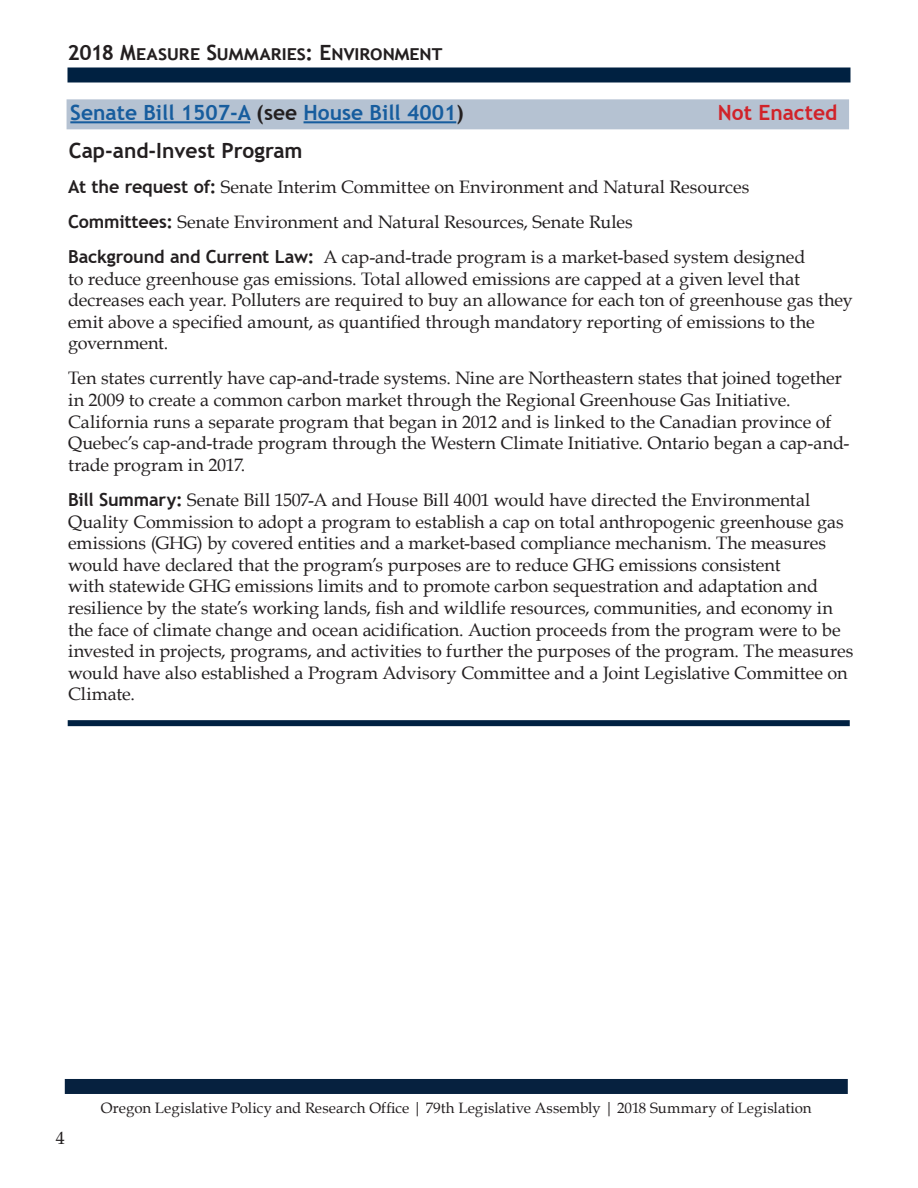
<style>
.page{position:relative;width:918px;height:1188px;background:#fff}
.page>*{position:absolute;margin:0;border:0;box-sizing:border-box;transform-origin:0 0}
.Bill_Title{font:700 21px "Trebuchet MS";color:#175d9e}
.Committee_Name{font:700 21px "Trebuchet MS";color:#231f20}
.Bill_Title-2{font:700 21px "Trebuchet MS";color:#231f20}
.Bill_Title-3{font:700 21px "Trebuchet MS";color:#d1232a}
.t1{font:18px/21.6px "Book Antiqua";color:#231f20}
.t2{font:15px "Book Antiqua";letter-spacing:.005em;color:#231f20}
.s1{color:#231f20}
.s2{font-family:"Trebuchet MS";font-weight:700}
</style>
<div class="page">
<div style="left:68px;top:68px;width:782px;height:14px;background:#002141"></div>
<div style="left:65px;top:1079px;width:783px;height:15px;background:#06213f"></div>
<div style="left:67px;top:99px;width:782px;height:30px;background:#b5c2d2"></div>
<hr style="left:70px;top:121px;width:180px;height:2px;background:#175d9e">
<hr style="left:304px;top:121px;width:152px;height:2px;background:#175d9e">
<div style="left:68px;top:720px;width:782px;height:6px;background:#002141"></div>
<p class="Committee_Name" style="left:68px;top:39px;width:374px">2018 Measure Summaries: Environment</p>
<p class="Bill_Title" style="left:70px;top:99px;width:395px">Senate Bill 1507-A <span class="s1">(see</span> House Bill 4001<span class="s1">)</span></p>
<p class="Bill_Title-3" style="left:718px;top:99px;width:121px">Not Enacted</p>
<p class="Bill_Title-2" style="left:69px;top:138px;width:235px">Cap-and-Invest Program</p>
<p class="t1" style="left:68px;top:175px;width:683px"><span class="s2">At the request of:</span> Senate Interim Committee on Environment and Natural Resources</p>
<p class="t1" style="left:68px;top:211px;width:566px"><span class="s2">Committees:</span> Senate Environment and Natural Resources, Senate Rules</p>
<p class="t1" style="left:68px;top:246px;width:786px"><span class="s2">Background and Current Law:</span> A cap-and-trade program is a market-based system designed<br>to reduce greenhouse gas emissions. Total allowed emissions are capped at a given level that decreases each year. Polluters are required to buy an allowance for each ton of greenhouse gas they emit above a specified amount, as quantified through mandatory reporting of emissions to the government.</p>
<p class="t1" style="left:68px;top:367px;width:783px">Ten states currently have cap-and-trade systems. Nine are Northeastern states that joined together in 2009 to create a common carbon market through the Regional Greenhouse Gas Initiative.<br>California runs a separate program that began in 2012 and is linked to the Canadian province of Quebec’s cap-and-trade program through the Western Climate Initiative. Ontario began a cap-and&shy;trade program in 2017.</p>
<p class="t1" style="left:68px;top:489px;width:787px"><span class="s2">Bill Summary:</span> Senate Bill 1507-A and House Bill 4001 would have directed the Environmental Quality Commission to adopt a program to establish a cap on total anthropogenic greenhouse gas emissions (GHG) by covered entities and a market-based compliance mechanism. The measures would have declared that the program’s purposes are to reduce GHG emissions consistent<br>with statewide GHG emissions limits and to promote carbon sequestration and adaptation and resilience by the state’s working lands, fish and wildlife resources, communities, and economy in the face of climate change and ocean acidification. Auction proceeds from the program were to be invested in projects, programs, and activities to further the purposes of the program. The measures would have also established a Program Advisory Committee and a Joint Legislative Committee on Climate.</p>
<p class="t1" style="left:56px;top:1127px;width:10px">4</p>
<p class="t2" style="left:101px;top:1097px;width:712px">Oregon Legislative Policy and Research Office | 79th Legislative Assembly | 2018 Summary of Legislation</p>
</div>
